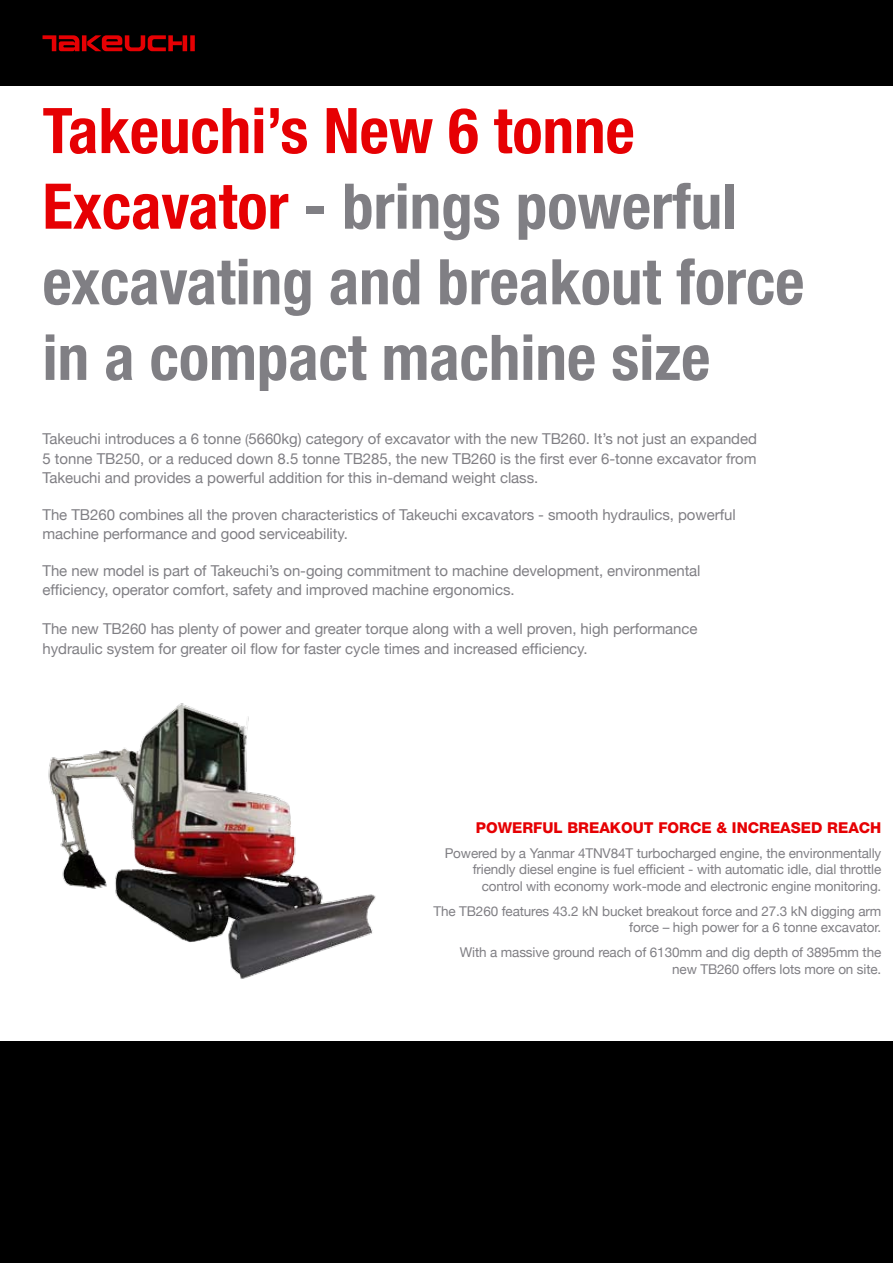
<style>
.page{position:relative;width:893px;height:1263px;background:#fff}
.page>*{position:absolute;margin:0;border:0;box-sizing:border-box;transform-origin:0 0}
.t1{font:700 condensed 63px/75.6px "Helvetica Neue";color:#807f84}
.t2{font:15px/19.5px "Helvetica Neue";letter-spacing:-.005em;color:#807f84}
.t3{font:800 15px "Helvetica Neue";color:#e60003}
.t4{font:13.5px/16.5px "Helvetica Neue";letter-spacing:-.01em;color:#807f84;text-align:right}
.s1{color:#e60003}
.s2{font-size:13.5px}
</style>
<div class="page">
<div style="left:0;top:1042px;width:893px;height:221px;background:#000"></div>
<div style="left:0;top:0;width:893px;height:85px;background:#000"></div>
<div style="left:190px;top:35px;width:5px;height:16px;background:#e60003"></div>
<hr style="left:183px;top:35px;width:4px;height:16px;background:#e60003">
<hr style="left:82px;top:35px;width:4px;height:16px;background:#e60003">
<svg style="left:87px;top:35px;width:95px;height:16px"></svg>
<svg style="left:43px;top:35px;width:36px;height:16px"></svg>
<img style="left:48px;top:703px;width:328px;height:276px">
<h1 class="t1" style="left:43px;top:92px;width:763px"><span class="s1">Takeuchi’s New 6 tonne<br>Excavator</span> - brings powerful excavating and breakout force in a compact machine size</h1>
<p class="t2" style="left:43px;top:429px;width:716px;text-align:justify">Takeuchi introduces a 6 tonne <span class="s2">(</span>5660kg) category of excavator with the new TB260. It’s not just an expanded 5 tonne TB250, or a reduced down 8.5 tonne TB285, the new TB260 is the first ever 6-tonne excavator from Takeuchi and provides a powerful addition for this in-demand weight class.</p>
<p class="t2" style="left:43px;top:504px;width:695px">The TB260 combines all the proven characteristics of Takeuchi excavators - smooth hydraulics, powerful machine performance and good serviceability.</p>
<p class="t2" style="left:43px;top:560px;width:660px">The new model is part of Takeuchi’s on-going commitment to machine development, environmental efficiency, operator comfort, safety and improved machine ergonomics.</p>
<p class="t2" style="left:43px;top:619px;width:656px">The new TB260 has plenty of power and greater torque along with a well proven, high performance hydraulic system for greater oil flow for faster cycle times and increased efficiency.</p>
<p class="t3" style="left:476px;top:818px;width:407px">POWERFUL BREAKOUT FORCE &amp; INCREASED REACH</p>
<p class="t4" style="left:445px;top:844px;width:438px">Powered by a Yanmar 4TNV84T turbocharged engine, the environmentally friendly diesel engine is fuel efficient - with automatic idle, dial throttle control with economy work-mode and electronic engine monitoring.</p>
<p class="t4" style="left:433px;top:902px;width:449px">The TB260 features 43.2 kN bucket breakout force and 27.3 kN digging arm force – high power for a 6 tonne excavator.</p>
<p class="t4" style="left:460px;top:944px;width:423px">With a massive ground reach of 6130mm and dig depth of 3895mm the new TB260 offers lots more on site.</p>
</div>
